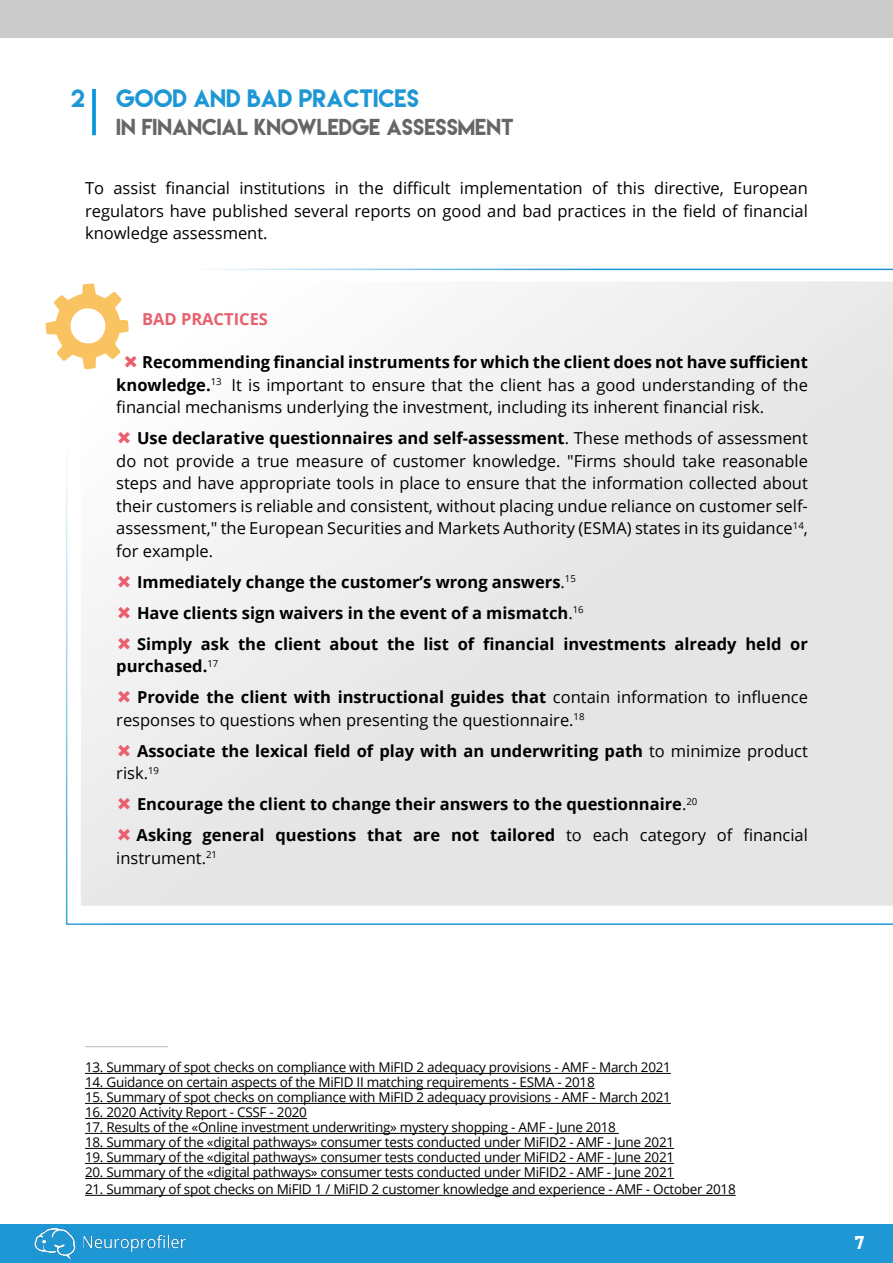
<style>
.page{position:relative;width:893px;height:1263px;background:#fff}
.page>*{position:absolute;margin:0;border:0;box-sizing:border-box;transform-origin:0 0}
.t1{font:22.35px "Lemon Milk";color:#1f97d4}
.t2{font:20.55px "Lemon Milk";color:#666}
.t3{font:16.5px/22.5px "Open Sans";color:#000;text-align:justify}
.t4{font:700 16.5px/31px "Open Sans";color:#000}
.t5{font:700 16.5px "Open Sans";color:#e95f6d}
.t6{font:16.5px "Lemon Milk";color:#fff}
.t7{font:13.5px "Open Sans";letter-spacing:-.02em;color:#000}
.s1{font-weight:700}
.s2{font-weight:400}
</style>
<div class="page">
<div style="left:0;top:1225px;width:893px;height:38px;background:#1f97d4"></div>
<img style="left:34px;top:1229px;width:42px;height:31px">
<img style="left:84px;top:1234px;width:102px;height:18px">
<div style="left:0;top:0;width:893px;height:38px;background:#cccbcb"></div>
<svg style="left:65px;top:268px;width:828px;height:657px"></svg>
<svg style="left:81px;top:281px;width:812px;height:625px;fill:#e9e9e9"></svg>
<svg style="left:92px;top:89px;width:4px;height:46px"></svg>
<hr style="left:85px;top:1046px;width:83px;height:1px;background:#c5bec0">
<hr style="left:85px;top:1073px;width:586px;height:1px;background:#000">
<hr style="left:85px;top:1088px;width:510px;height:1px;background:#000">
<hr style="left:85px;top:1103px;width:586px;height:1px;background:#000">
<hr style="left:85px;top:1118px;width:222px;height:1px;background:#000">
<hr style="left:85px;top:1133px;width:534px;height:1px;background:#000">
<hr style="left:85px;top:1148px;width:589px;height:1px;background:#000">
<hr style="left:85px;top:1163px;width:589px;height:1px;background:#000">
<hr style="left:85px;top:1178px;width:589px;height:1px;background:#000">
<hr style="left:85px;top:1195px;width:651px;height:1px;background:#000">
<svg style="left:45px;top:283px;width:92px;height:86px"></svg>
<svg style="left:118px;top:432px;width:12px;height:11px"></svg>
<svg style="left:118px;top:575px;width:12px;height:12px"></svg>
<svg style="left:118px;top:606px;width:12px;height:12px"></svg>
<svg style="left:118px;top:637px;width:12px;height:12px"></svg>
<svg style="left:118px;top:691px;width:12px;height:11px"></svg>
<svg style="left:118px;top:744px;width:12px;height:12px"></svg>
<svg style="left:118px;top:798px;width:12px;height:11px"></svg>
<svg style="left:118px;top:829px;width:12px;height:11px"></svg>
<h1 class="t1" style="left:71px;top:82px;width:16px">2</h1>
<h1 class="t1" style="left:116px;top:82px;width:304px">GOOD AND BAD PRACTICES</h1>
<p class="t2" style="left:116px;top:112px;width:399px">IN FINANCIAL KNOWLEDGE ASSESSMENT</p>
<p class="t3" style="left:85px;top:177px;width:724px">To assist financial institutions in the difficult implementation of this directive, European regulators have published several reports on good and bad practices in the field of financial knowledge assessment.</p>
<p class="t5" style="left:142px;top:307px;width:127px">BAD PRACTICES</p>
<p class="t3" style="left:116px;top:350px;width:693px;text-indent:26px"><span class="s1">Recommending financial instruments for which the client does not have sufficient knowledge.</span><sup>13</sup> It is important to ensure that the client has a good understanding of the financial mechanisms underlying the investment, including its inherent financial risk.</p>
<p class="t3" style="left:116px;top:426px;width:693px;text-indent:21px"><span class="s1">Use declarative questionnaires and self-assessment</span>. These methods of assessment do not provide a true measure of customer knowledge. "Firms should take reasonable steps and have appropriate tools in place to ensure that the information collected about their customers is reliable and consistent, without placing undue reliance on customer self&shy;assessment," the European Securities and Markets Authority (ESMA) states in its guidance<sup>14</sup>, for example.</p>
<p class="t4" style="left:137px;top:566px;width:672px">Immediately change the customer’s wrong answers<span class="s2">.</span><sup>15<br></sup>Have clients sign waivers in the event of a mismatch<span class="s2">.</span><sup>16<br></sup>Simply ask the client about the list of financial investments already held or</p>
<p class="t4" style="left:137px;top:650px;width:672px;text-indent:-21px">purchased.<sup>17<br></sup>Provide the client with instructional guides that <span class="s2">contain information to influence</span></p>
<p class="t3" style="left:137px;top:704px;width:672px;line-height:31px;text-indent:-21px">responses to questions when presenting the questionnaire.<sup>18<br></sup><span class="s1">Associate the lexical field of play with an underwriting path</span> to minimize product</p>
<p class="t4" style="left:137px;top:757px;width:673px;text-indent:-20px"><span class="s2">risk.</span><sup>19<br></sup>Encourage the client to change their answers to the questionnaire<span class="s2">.</span><sup>20<br></sup>Asking general questions that are not tailored <span class="s2">to each category of financial</span></p>
<p class="t3" style="left:116px;top:846px;width:102px">instrument.<sup>21</sup></p>
<p class="t7" style="left:85px;top:1058px;width:587px">13. Summary of spot checks on compliance with MiFID 2 adequacy provisions - AMF - March 2021</p>
<p class="t7" style="left:85px;top:1073px;width:511px">14. Guidance on certain aspects of the MiFID II matching requirements - ESMA - 2018</p>
<p class="t7" style="left:85px;top:1088px;width:587px">15. Summary of spot checks on compliance with MiFID 2 adequacy provisions - AMF - March 2021</p>
<p class="t7" style="left:85px;top:1103px;width:223px">16. 2020 Activity Report - CSSF - 2020</p>
<p class="t7" style="left:85px;top:1118px;width:532px">17. Results of the «Online investment underwriting» mystery shopping - AMF - June 2018</p>
<p class="t7" style="left:85px;top:1133px;width:591px">18. Summary of the «digital pathways» consumer tests conducted under MiFID2 - AMF - June 2021</p>
<p class="t7" style="left:85px;top:1148px;width:591px">19. Summary of the «digital pathways» consumer tests conducted under MiFID2 - AMF - June 2021</p>
<p class="t7" style="left:85px;top:1163px;width:591px">20. Summary of the «digital pathways» consumer tests conducted under MiFID2 - AMF - June 2021</p>
<p class="t7" style="left:85px;top:1180px;width:652px">21. Summary of spot checks on MiFID 1 / MiFID 2 customer knowledge and experience - AMF - October 2018</p>
<p class="t6" style="left:855px;top:1231px;width:11px">7</p>
</div>
